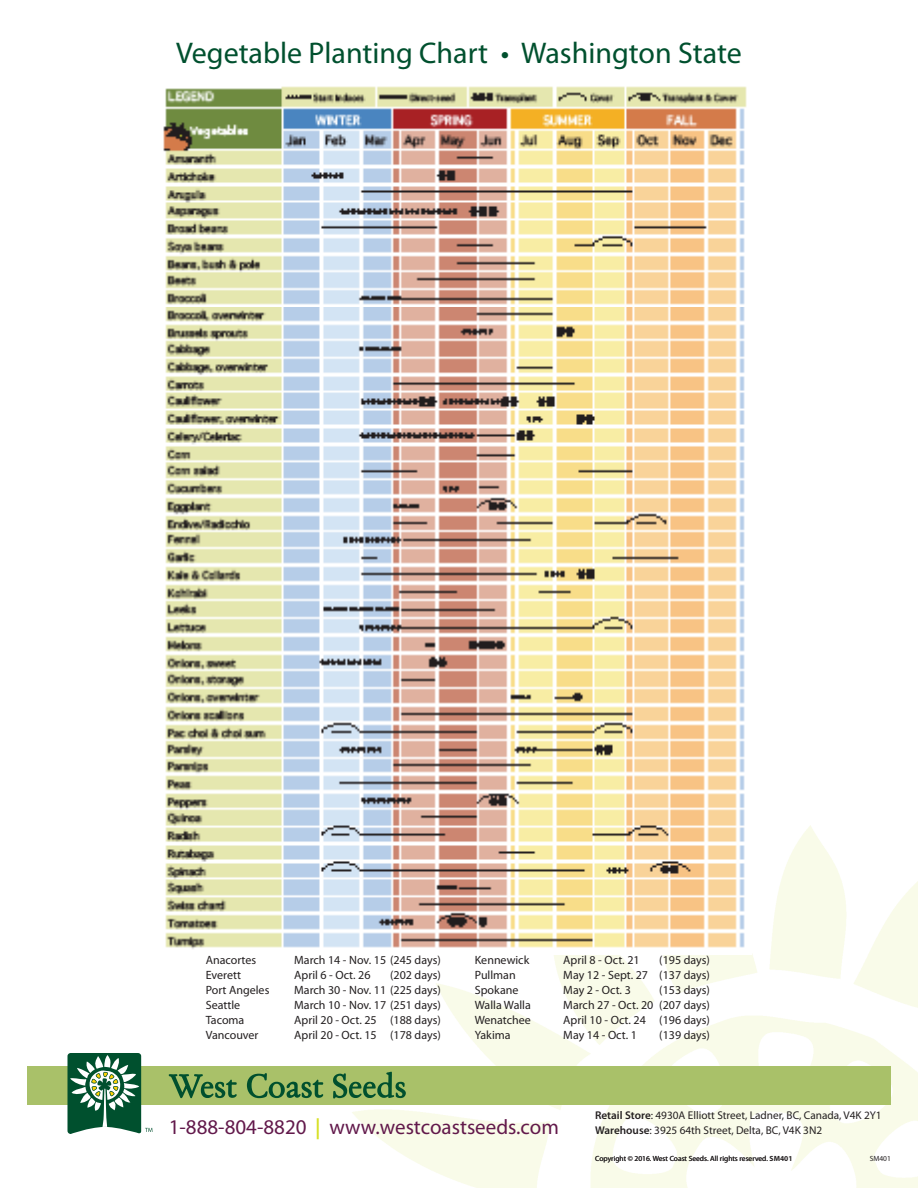
<style>
.page{position:relative;width:918px;height:1188px;background:#fff}
.page>*{position:absolute;margin:0;border:0;box-sizing:border-box;transform-origin:0 0}
.t1{font:30px "Myriad Pro";color:#00502e}
.t2{font:21px "Myriad Pro";color:#62194b}
.t3{font:12px "Myriad Pro";color:#231f20}
.t4{font:11.25px "Myriad Pro";color:#231f20}
.t5{font:7.5px "Myriad Pro";color:#231f20}
.s1{font-weight:600}
.s2{font-weight:600;color:#d6df21}
.s3{font-weight:700}
</style>
<div class="page">
<div style="left:27px;top:1066px;width:864px;height:39px;background:#a9c169"></div>
<svg style="left:67px;top:1053px;width:85px;height:81px"></svg>
<svg style="left:169px;top:1072px;width:237px;height:27px"></svg>
<img style="left:163px;top:86px;width:584px;height:863px">
<h1 class="t1" style="left:176px;top:34px;width:567px">Vegetable Planting Chart • Washington State</h1>
<p class="t3" style="left:206px;top:952px;width:52px">Anacortes</p>
<p class="t3" style="left:294px;top:952px;width:148px">March 14 - Nov. 15 (245 days)</p>
<p class="t3" style="left:206px;top:967px;width:37px">Everett</p>
<p class="t3" style="left:294px;top:967px;width:78px">April 6 - Oct. 26</p>
<p class="t3" style="left:390px;top:967px;width:52px">(202 days)</p>
<p class="t3" style="left:206px;top:982px;width:65px">Port Angeles</p>
<p class="t3" style="left:294px;top:982px;width:148px">March 30 - Nov. 11 (225 days)</p>
<p class="t3" style="left:206px;top:997px;width:36px">Seattle</p>
<p class="t3" style="left:294px;top:997px;width:148px">March 10 - Nov. 17 (251 days)</p>
<p class="t3" style="left:206px;top:1012px;width:40px">Tacoma</p>
<p class="t3" style="left:294px;top:1012px;width:148px">April 20 - Oct. 25 (188 days)</p>
<p class="t3" style="left:206px;top:1027px;width:54px">Vancouver</p>
<p class="t3" style="left:294px;top:1027px;width:148px">April 20 - Oct. 15 (178 days)</p>
<p class="t3" style="left:475px;top:952px;width:56px">Kennewick</p>
<p class="t3" style="left:563px;top:952px;width:78px">April 8 - Oct. 21</p>
<p class="t3" style="left:659px;top:952px;width:52px">(195 days)</p>
<p class="t3" style="left:475px;top:967px;width:42px">Pullman</p>
<p class="t3" style="left:563px;top:967px;width:148px">May 12 - Sept. 27 (137 days)</p>
<p class="t3" style="left:475px;top:982px;width:45px">Spokane</p>
<p class="t3" style="left:563px;top:982px;width:69px">May 2 - Oct. 3</p>
<p class="t3" style="left:659px;top:982px;width:52px">(153 days)</p>
<p class="t3" style="left:475px;top:997px;width:58px">Walla Walla</p>
<p class="t3" style="left:563px;top:997px;width:148px">March 27 - Oct. 20 (207 days)</p>
<p class="t3" style="left:475px;top:1012px;width:58px">Wenatchee</p>
<p class="t3" style="left:563px;top:1012px;width:148px">April 10 - Oct. 24 (196 days)</p>
<p class="t3" style="left:475px;top:1027px;width:37px">Yakima</p>
<p class="t3" style="left:563px;top:1027px;width:75px">May 14 - Oct. 1</p>
<p class="t3" style="left:659px;top:1027px;width:52px">(139 days)</p>
<p class="t4" style="left:595px;top:1108px;width:288px"><span class="s1">Retail Store</span>: 4930A Elliott Street, Ladner, BC, Canada, V4K 2Y1</p>
<h2 class="t2" style="left:169px;top:1114px;width:392px">1-888-804-8820 <span class="s2">|</span> www.westcoastseeds.com</h2>
<p class="t4" style="left:595px;top:1123px;width:229px"><span class="s1">Warehouse</span>: 3925 64th Street, Delta, BC, V4K 3N2</p>
<p class="t5" style="left:595px;top:1154px;width:199px">Copyright © 2016. West Coast Seeds. All rights reserved. <span class="s3">SM401</span></p>
<p class="t5" style="left:870px;top:1154px;width:23px">SM401</p>
</div>
